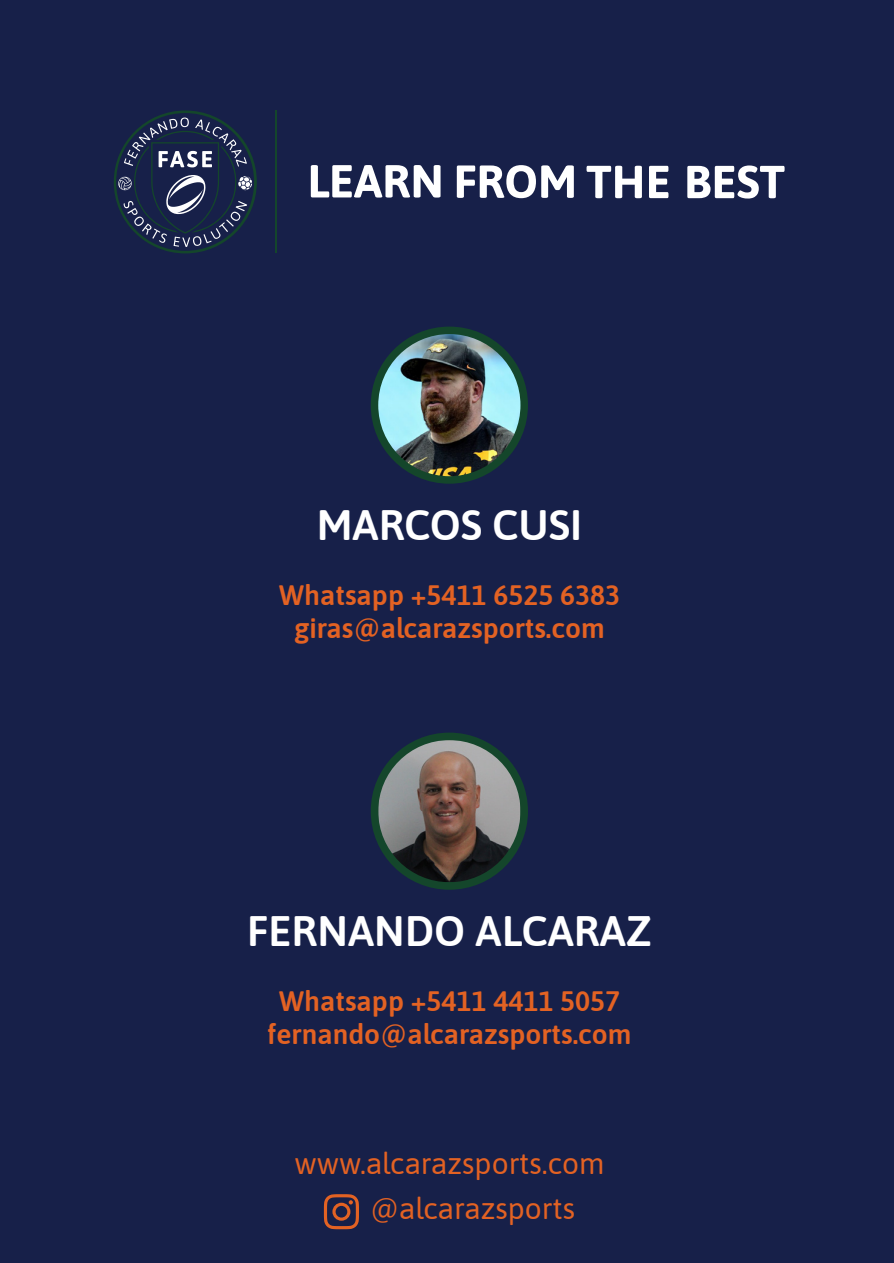
<style>
.page{position:relative;width:894px;height:1263px;background:#fff}
.page>*{position:absolute;margin:0;border:0;box-sizing:border-box;transform-origin:0 0}
.t1{font:600 42.45px "Asap";color:#fff}
.t2{font:29.85px "Asap";color:#e36223}
.t3{font:600 28.05px/32.5px "Asap";color:#e36223;text-align:center}
</style>
<div class="page">
<div style="left:0;top:0;width:893px;height:1263px;background:#172049"></div>
<div style="left:114px;top:110px;width:143px;height:143px;background:#14462b;border-radius:50%"></div>
<div style="left:116px;top:113px;width:138px;height:138px;background:#172049;border-radius:50%"></div>
<svg style="left:118px;top:118px;width:134px;height:129px"></svg>
<hr style="left:275px;top:110px;width:2px;height:143px;background:#14462b">
<svg style="left:311px;top:165px;width:129px;height:33px"></svg>
<svg style="left:456px;top:165px;width:79px;height:33px"></svg>
<svg style="left:541px;top:165px;width:32px;height:33px"></svg>
<svg style="left:586px;top:166px;width:55px;height:32px"></svg>
<svg style="left:649px;top:166px;width:19px;height:32px"></svg>
<svg style="left:687px;top:165px;width:97px;height:34px"></svg>
<svg style="left:379px;top:736px;width:145px;height:149px;background:#625e5e"></svg>
<div style="left:370px;top:733px;width:157px;height:157px;border:8px solid #14462b;border-radius:50%"></div>
<img style="left:374px;top:330px;width:150px;height:150px;border-radius:75px">
<div style="left:370px;top:327px;width:157px;height:157px;border:8px solid #14462b;border-radius:50%"></div>
<svg style="left:324px;top:1194px;width:35px;height:35px"></svg>
<h1 class="t1" style="left:316px;top:495px;width:267px">MARCOS CUSI</h1>
<p class="t3" style="left:278px;top:577px;width:343px">Whatsapp +5411 6525 6383 giras@alcarazsports.com</p>
<h1 class="t1" style="left:247px;top:901px;width:406px">FERNANDO ALCARAZ</h1>
<p class="t3" style="left:267px;top:983px;width:366px">Whatsapp +5411 4411 5057 fernando@alcarazsports.com</p>
<p class="t2" style="left:294px;top:1143px;width:311px">www.alcarazsports.com</p>
<p class="t2" style="left:370px;top:1188px;width:206px">@alcarazsports</p>
</div>
